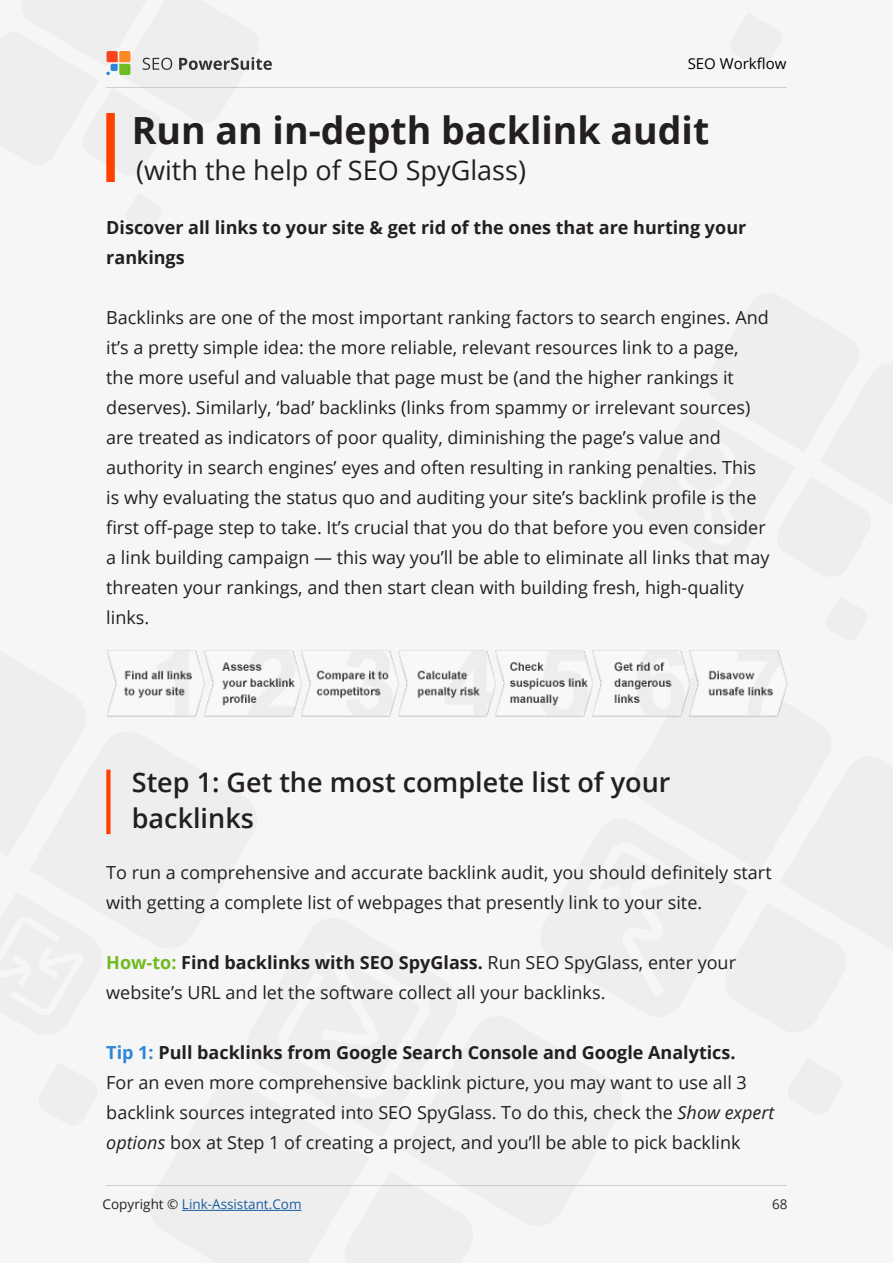
<style>
.page{position:relative;width:893px;height:1263px;background:#f6f6f6}
.page>*{position:absolute;margin:0;border:0;box-sizing:border-box;transform-origin:0 0}
.t1{font:700 37.5px "Open Sans";color:#231f20}
.H2-2strokes{font:600 27px/36px "Open Sans";color:#231f20}
.t2{font:27px "Open Sans";color:#231f20}
.t3{font:18px/30px "Open Sans";color:#231f20}
.t4{font:700 18px/30px "Open Sans";color:#231f20}
.t5{font:15px "Open Sans";color:#000}
.t6{font:13.5px "Open Sans";color:#175d9e}
.t7{font:13.5px "Open Sans";color:#2c2b2b}
.s1{font-weight:700;color:#6fba21}
.s2{font-weight:700}
.s3{font-weight:700;color:#2b87d6}
.s4{font-style:italic}
.s5{color:#231f20}
</style>
<div class="page">
<svg style="left:106px;top:51px;width:166px;height:25px"></svg>
<hr style="left:106px;top:87px;width:681px;height:1px;background:#333">
<hr style="left:106px;top:1185px;width:681px;height:1px;background:#333">
<hr style="left:182px;top:1210px;width:120px;height:1px;background:#175d9e">
<div style="left:106px;top:113px;width:9px;height:69px;background:#ff4100"></div>
<div style="left:106px;top:770px;width:5px;height:64px;background:#ff4100"></div>
<img style="left:106px;top:650px;width:681px;height:68px">
<p class="t5" style="left:688px;top:54px;width:100px">SEO Workflow</p>
<h1 class="t1" style="left:132px;top:104px;width:579px">Run an in-depth backlink audit</h1>
<h1 class="t2" style="left:136px;top:151px;width:391px">(with the help of SEO SpyGlass)</h1>
<p class="t4" style="left:106px;top:212px;width:642px">Discover all links to your site &amp; get rid of the ones that are hurting your rankings</p>
<p class="t3" style="left:106px;top:302px;width:665px">Backlinks are one of the most important ranking factors to search engines. And it’s a pretty simple idea: the more reliable, relevant resources link to a page, the more useful and valuable that page must be (and the higher rankings it deserves). Similarly, ‘bad’ backlinks (links from spammy or irrelevant sources) are treated as indicators of poor quality, diminishing the page’s value and authority in search engines’ eyes and often resulting in ranking penalties. This is why evaluating the status quo and auditing your site’s backlink profile is the first off-page step to take. It’s crucial that you do that before you even consider a link building campaign — this way you’ll be able to eliminate all links that may threaten your rankings, and then start clean with building fresh, high-quality links.</p>
<p class="H2-2strokes" style="left:132px;top:763px;width:540px">Step 1: Get the most complete list of your backlinks</p>
<p class="t3" style="left:106px;top:857px;width:667px">To run a comprehensive and accurate backlink audit, you should definitely start with getting a complete list of webpages that presently link to your site.</p>
<p class="t3" style="left:106px;top:947px;width:631px"><span class="s1">How-to:</span> <span class="s2">Find backlinks with SEO SpyGlass.</span> Run SEO SpyGlass, enter your website’s URL and let the software collect all your backlinks.</p>
<p class="t3" style="left:106px;top:1037px;width:670px"><span class="s3">Tip 1:</span> <span class="s2">Pull backlinks from Google Search Console and Google Analytics.<br></span>For an even more comprehensive backlink picture, you may want to use all 3 backlink sources integrated into SEO SpyGlass. To do this, check the <span class="s4">Show expert options</span> box at Step 1 of creating a project, and you’ll be able to pick backlink</p>
<p class="t6" style="left:103px;top:1195px;width:200px"><span class="s5">Copyright ©</span> Link-Assistant.Com</p>
<p class="t7" style="left:772px;top:1195px;width:17px">68</p>
</div>
